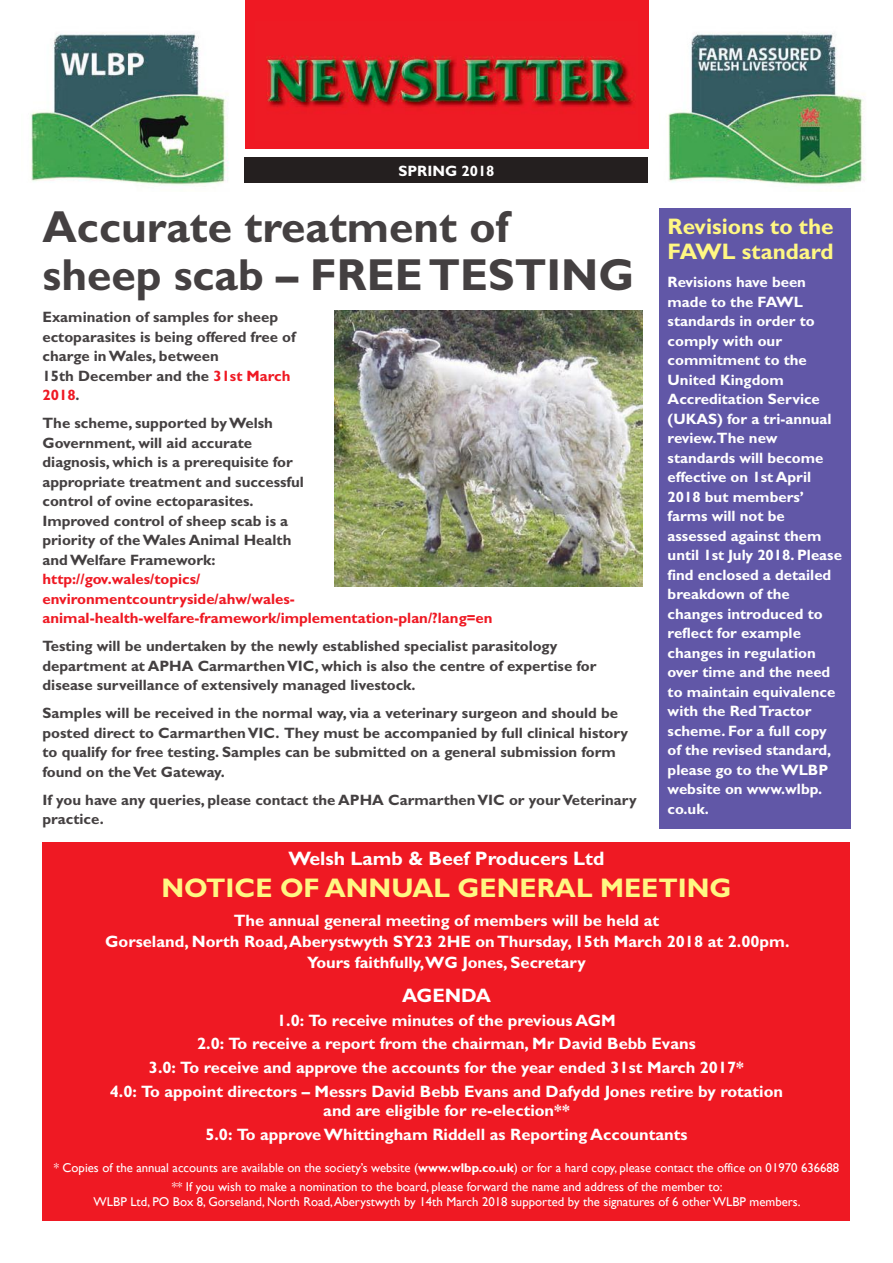
<style>
.page{position:relative;width:893px;height:1263px;background:#fff}
.page>*{position:absolute;margin:0;border:0;box-sizing:border-box;transform-origin:0 0}
.t1{font:700 45px/48px "Gill Sans";color:#444041}
.t2{font:700 27px "Gill Sans";color:#fff783}
.t3{font:700 22.5px/25.5px "Gill Sans";color:#fff783}
.t4{font:700 19.5px "Gill Sans";color:#fff}
.t5{font:700 16.5px/23.7px "Gill Sans";color:#fff;text-align:center}
.t6{font:700 15px/19.5px "Gill Sans";color:#444041}
.t7{font:700 15px/19.5px "Gill Sans";color:#fff}
.t8{font:700 15px/19.5px "Gill Sans";color:#ef1923}
.t9{font:12.75px/19.2px "Gill Sans";color:#fff;text-align:center}
.s1{color:#ef1923}
.s2{font-weight:700}
</style>
<div class="page">
<div style="left:244px;top:157px;width:404px;height:26px;background:#241f1f"></div>
<img style="left:30px;top:32px;width:199px;height:155px">
<img style="left:668px;top:32px;width:198px;height:153px">
<div style="left:244px;top:0;width:404px;height:149px;background:#ef1923"></div>
<img style="left:266px;top:55px;width:370px;height:53px">
<div style="left:43px;top:842px;width:807px;height:378px;background:#ef1923"></div>
<img style="left:335px;top:310px;width:307px;height:277px">
<div style="left:659px;top:208px;width:191px;height:621px;background:#6157a7"></div>
<p class="t7" style="left:398px;top:161px;width:98px">SPRING 2018</p>
<h1 class="t1" style="left:43px;top:203px;width:593px">Accurate treatment of sheep scab – FREE TESTING</h1>
<p class="t6" style="left:43px;top:308px;width:255px">Examination of samples for sheep ectoparasites is being offered free of charge in Wales, between<br>15th December and the <span class="s1">31st March<br>2018</span>.</p>
<p class="t6" style="left:43px;top:414px;width:263px">The scheme, supported by Welsh Government, will aid accurate diagnosis, which is a prerequisite for appropriate treatment and successful control of ovine ectoparasites.<br>Improved control of sheep scab is a priority of the Wales Animal Health and Welfare Framework:</p>
<p class="t8" style="left:43px;top:570px;width:452px">http://gov.wales/topics/<br>environmentcountryside/ahw/wales&shy;animal-health-welfare-framework/implementation-plan/?lang=en</p>
<p class="t6" style="left:43px;top:637px;width:555px">Testing will be undertaken by the newly established specialist parasitology department at APHA Carmarthen VIC, which is also the centre of expertise for disease surveillance of extensively managed livestock.</p>
<p class="t6" style="left:43px;top:704px;width:587px">Samples will be received in the normal way, via a veterinary surgeon and should be posted direct to Carmarthen VIC. They must be accompanied by full clinical history to qualify for free testing. Samples can be submitted on a general submission form found on the Vet Gateway.</p>
<p class="t6" style="left:43px;top:790px;width:596px">If you have any queries, please contact the APHA Carmarthen VIC or your Veterinary practice.</p>
<h3 class="t3" style="left:668px;top:213px;width:168px">Revisions to the<br>FAWL standard</h3>
<p class="t7" style="left:668px;top:272px;width:176px">Revisions have been made to the FAWL standards in order to comply with our commitment to the<br>United Kingdom<br>Accreditation Service (UKAS) for a tri-annual review.The new standards will become effective on 1st April<br>2018 but members’ farms will not be assessed against them until 1st July 2018. Please find enclosed a detailed breakdown of the changes introduced to reflect for example changes in regulation over time and the need to maintain equivalence with the Red Tractor scheme. For a full copy of the revised standard, please go to the WLBP website on www.wlbp. co.uk.</p>
<h3 class="t4" style="left:288px;top:847px;width:318px">Welsh Lamb &amp; Beef Producers Ltd</h3>
<h2 class="t2" style="left:161px;top:871px;width:571px">NOTICE OF ANNUAL GENERAL MEETING</h2>
<p class="t5" style="left:105px;top:910px;width:686px;line-height:21px">The annual general meeting of members will be held at<br>Gorseland, North Road, Aberystwyth SY23 2HE on Thursday, 15th March 2018 at 2.00pm.<br>Yours faithfully,WG Jones, Secretary</p>
<h3 class="t4" style="left:402px;top:984px;width:90px">AGENDA</h3>
<p class="t5" style="left:110px;top:1008px;width:675px">1.0: To receive minutes of the previous AGM<br>2.0: To receive a report from the chairman, Mr David Bebb Evans<br>3.0: To receive and approve the accounts for the year ended 31st March 2017*<br>4.0: To appoint directors – Messrs David Bebb Evans and Dafydd Jones retire by rotation</p>
<p class="t5" style="left:205px;top:1099px;width:484px">and are eligible for re-election**<br>5.0: To approve Whittingham Riddell as Reporting Accountants</p>
<p class="t9" style="left:54px;top:1158px;width:787px">* Copies of the annual accounts are available on the society’s website (<span class="s2">www.wlbp.co.uk</span>) or for a hard copy, please contact the office on 01970 636688 ** If you wish to make a nomination to the board, please forward the name and address of the member to:</p>
<p class="t9" style="left:94px;top:1192px;width:708px">WLBP Ltd, PO Box 8, Gorseland, North Road, Aberystwyth by 14th March 2018 supported by the signatures of 6 other WLBP members.</p>
</div>
